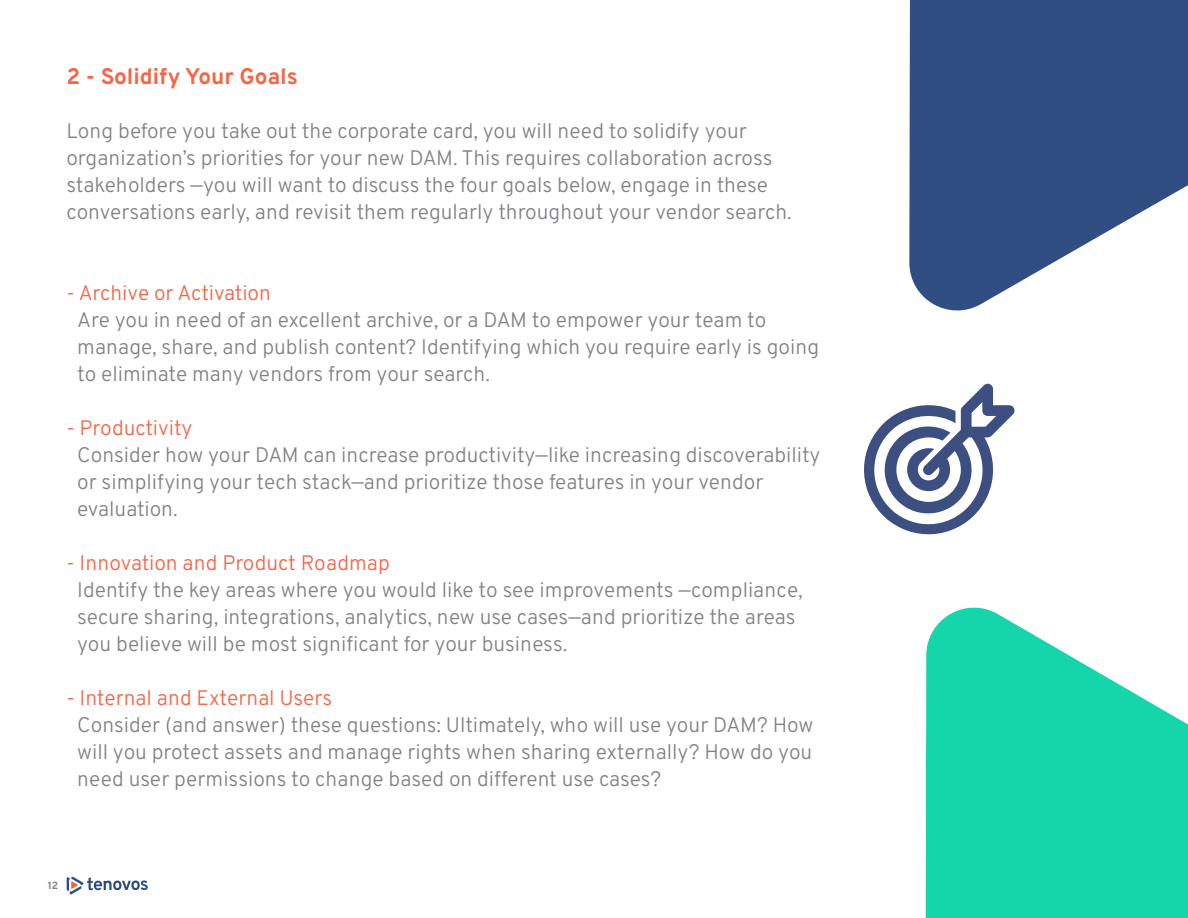
<style>
.page{position:relative;width:1188px;height:918px;background:#fff}
.page>*{position:absolute;margin:0;border:0;box-sizing:border-box;transform-origin:0 0}
.t1{font:700 22.5px "Overpass";color:#f76446}
.t2{font:21px/27px "Overpass";color:#808285}
.t3{font:21px "Overpass";color:#f76446}
.t4{font:700 10.5px "Overpass";color:#808285}
</style>
<div class="page">
<svg style="left:909px;top:0;width:279px;height:311px;fill:#304e82"></svg>
<svg style="left:925px;top:607px;width:263px;height:311px;fill:#15d6ab"></svg>
<svg style="left:67px;top:877px;width:81px;height:18px"></svg>
<svg style="left:864px;top:384px;width:151px;height:151px"></svg>
<p class="t1" style="left:66px;top:58px;width:233px">2 - Solidify Your Goals</p>
<p class="t2" style="left:66px;top:116px;width:727px">Long before you take out the corporate card, you will need to solidify your organization’s priorities for your new DAM. This requires collaboration across stakeholders —you will want to discuss the four goals below, engage in these conversations early, and revisit them regularly throughout your vendor search.</p>
<p class="t3" style="left:66px;top:275px;width:206px">- Archive or Activation</p>
<p class="t2" style="left:77px;top:305px;width:744px">Are you in need of an excellent archive, or a DAM to empower your team to manage, share, and publish content? Identifying which you require early is going to eliminate many vendors from your search.</p>
<p class="t3" style="left:66px;top:410px;width:128px">- Productivity</p>
<p class="t2" style="left:77px;top:440px;width:745px">Consider how your DAM can increase productivity—like increasing discoverability or simplifying your tech stack—and prioritize those features in your vendor evaluation.</p>
<p class="t3" style="left:66px;top:545px;width:325px">- Innovation and Product Roadmap</p>
<p class="t2" style="left:77px;top:575px;width:727px">Identify the key areas where you would like to see improvements —compliance, secure sharing, integrations, analytics, new use cases—and prioritize the areas you believe will be most significant for your business.</p>
<p class="t3" style="left:66px;top:680px;width:267px">- Internal and External Users</p>
<p class="t2" style="left:77px;top:710px;width:738px;text-align:justify">Consider (and answer) these questions: Ultimately, who will use your DAM? How will you protect assets and manage rights when sharing externally? How do you need user permissions to change based on different use cases?</p>
<p class="t4" style="left:48px;top:877px;width:12px">12</p>
</div>
